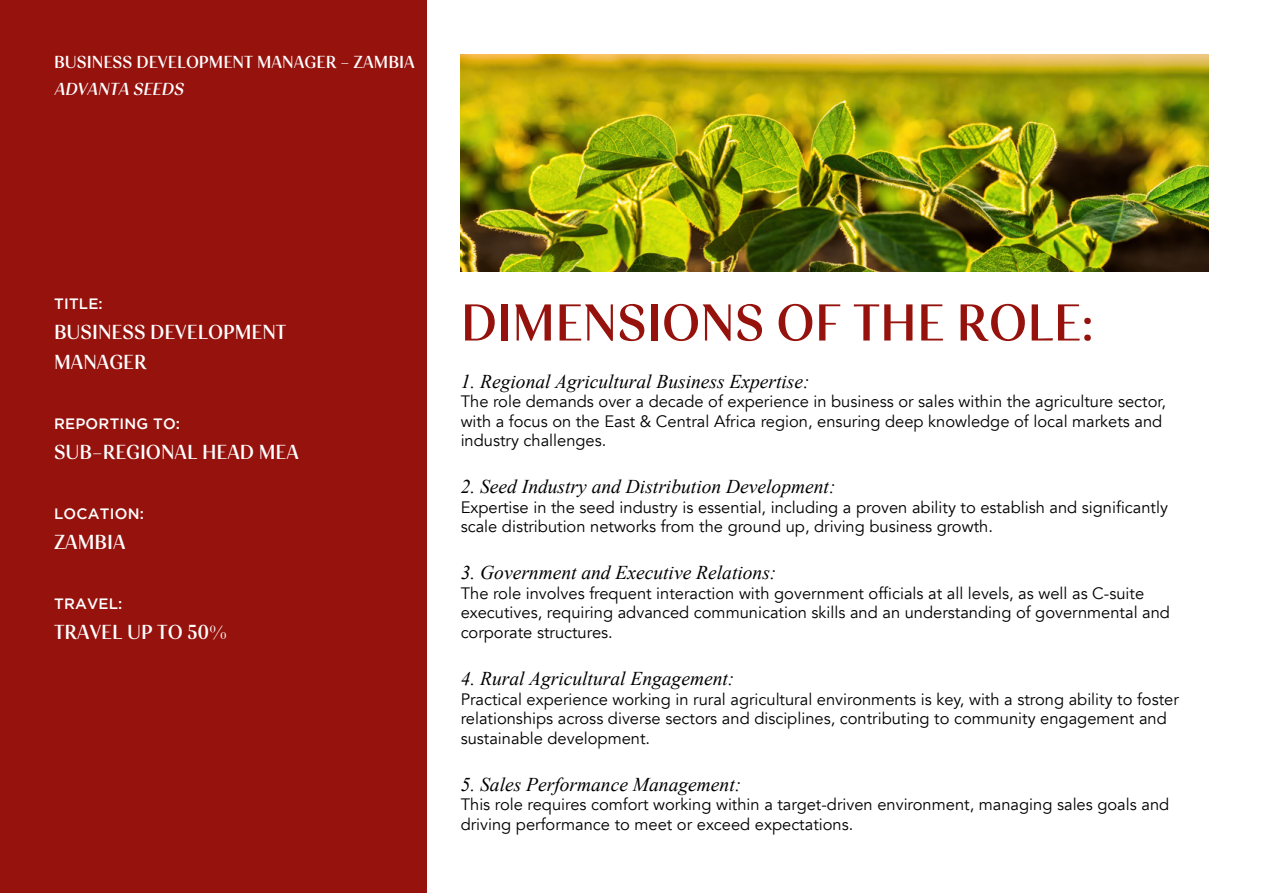
<style>
.page{position:relative;width:1263px;height:893px;background:#fff}
.page>*{position:absolute;margin:0;border:0;box-sizing:border-box;transform-origin:0 0}
.t1{font:53.55px "Senlot Nor Dem";color:#96120d}
.t2{font:21px/30px "Senlot Nor Dem";color:#fff}
.t3{font:italic 19.5px "Times New Roman";color:#000}
.t4{font:18px "Senlot Nor Dem";color:#fff}
.t5{font:italic 18px "Senlot Nor Dem";color:#fff}
.t6{font:16.5px/19.5px "Avenir";color:#000}
.t7{font:500 15px "Gotham";letter-spacing:.015em;color:#fff}
.s1{font-family:"Garamond"}
</style>
<div class="page">
<div style="left:0;top:0;width:427px;height:893px;background:#96120d"></div>
<img style="left:461px;top:54px;width:748px;height:218px">
<p class="t4" style="left:54px;top:52px;width:362px">BUSINESS DEVELOPMENT MANAGER - ZAMBIA</p>
<p class="t5" style="left:54px;top:79px;width:135px">ADVANTA SEEDS</p>
<p class="t7" style="left:54px;top:295px;width:50px">TITLE:</p>
<p class="t2" style="left:54px;top:316px;width:234px">BUSINESS DEVELOPMENT<br>MANAGER</p>
<p class="t7" style="left:54px;top:415px;width:127px">REPORTING TO:</p>
<p class="t2" style="left:54px;top:436px;width:246px">SUB-REGIONAL HEAD MEA</p>
<p class="t7" style="left:54px;top:505px;width:91px">LOCATION:</p>
<p class="t2" style="left:54px;top:526px;width:73px">ZAMBIA</p>
<p class="t7" style="left:54px;top:595px;width:70px">TRAVEL:</p>
<p class="t2" style="left:54px;top:616px;width:174px">TRAVEL UP TO 50<span class="s1">%</span></p>
<h1 class="t1" style="left:461px;top:291px;width:635px">DIMENSIONS OF THE ROLE:</h1>
<p class="t3" style="left:461px;top:368px;width:350px">1. Regional Agricultural Business Expertise:</p>
<p class="t6" style="left:461px;top:392px;width:707px">The role demands over a decade of experience in business or sales within the agriculture sector, with a focus on the East &amp; Central Africa region, ensuring deep knowledge of local markets and industry challenges.</p>
<p class="t3" style="left:461px;top:473px;width:376px">2. Seed Industry and Distribution Development:</p>
<p class="t6" style="left:461px;top:498px;width:709px">Expertise in the seed industry is essential, including a proven ability to establish and significantly scale distribution networks from the ground up, driving business growth.</p>
<p class="t3" style="left:461px;top:559px;width:317px">3. Government and Executive Relations:</p>
<p class="t6" style="left:461px;top:584px;width:711px">The role involves frequent interaction with government officials at all levels, as well as C-suite executives, requiring advanced communication skills and an understanding of governmental and corporate structures.</p>
<p class="t3" style="left:461px;top:665px;width:275px">4. Rural Agricultural Engagement:</p>
<p class="t6" style="left:461px;top:689px;width:720px">Practical experience working in rural agricultural environments is key, with a strong ability to foster relationships across diverse sectors and disciplines, contributing to community engagement and sustainable development.</p>
<p class="t3" style="left:461px;top:771px;width:282px">5. Sales Performance Management:</p>
<p class="t6" style="left:461px;top:795px;width:710px">This role requires comfort working within a target-driven environment, managing sales goals and driving performance to meet or exceed expectations.</p>
</div>
